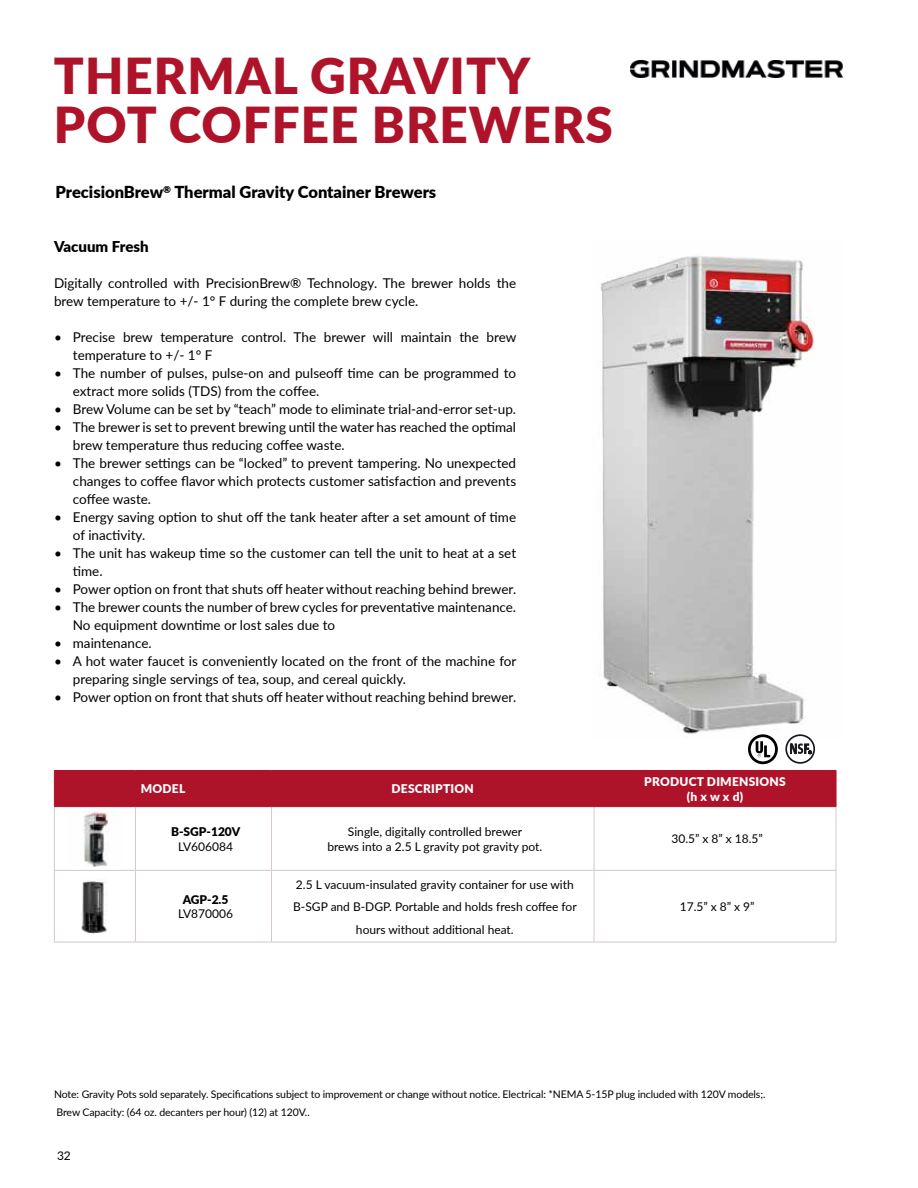
<style>
.page{position:relative;width:918px;height:1188px;background:#fff}
.page>*{position:absolute;margin:0;border:0;box-sizing:border-box;transform-origin:0 0}
.t1{font:900 49.5px/49.5px "Lato";letter-spacing:.02em;color:#ae132a}
.t2{font:900 16.5px "Lato";color:#000}
.t3{font:900 15px "Lato";color:#000}
.t4{font:13.5px/18px "Lato";color:#000}
.t5{font:12px/22.5px "Lato";color:#000;text-align:center}
.t6{font:900 12px/14.4px "Lato";letter-spacing:.02em;color:#fff;text-align:center}
.t7{font:900 12px "Lato";color:#000}
.t8{font:10.5px/18px "Lato";letter-spacing:-.01em;color:#000}
</style>
<div class="page">
<img style="left:600px;top:256px;width:215px;height:481px">
<div style="left:55px;top:771px;width:781px;height:35px;background:#ae132a"></div>
<hr style="left:54px;top:807px;width:1px;height:63px;background:#d4c8c8">
<hr style="left:135px;top:807px;width:1px;height:63px;background:#d4c8c8">
<hr style="left:271px;top:807px;width:1px;height:63px;background:#d4c8c8">
<hr style="left:54px;top:871px;width:1px;height:71px;background:#d4c8c8">
<hr style="left:135px;top:871px;width:1px;height:71px;background:#d4c8c8">
<hr style="left:271px;top:871px;width:1px;height:71px;background:#d4c8c8">
<hr style="left:54px;top:870px;width:81px;height:1px;background:#d4c8c8">
<hr style="left:135px;top:870px;width:136px;height:1px;background:#d4c8c8">
<hr style="left:271px;top:870px;width:323px;height:1px;background:#d4c8c8">
<hr style="left:54px;top:942px;width:81px;height:1px;background:#d4c8c8">
<hr style="left:135px;top:942px;width:136px;height:1px;background:#d4c8c8">
<hr style="left:271px;top:942px;width:323px;height:1px;background:#d4c8c8">
<hr style="left:594px;top:807px;width:1px;height:63px;background:#d4c8c8">
<hr style="left:594px;top:871px;width:1px;height:71px;background:#d4c8c8">
<hr style="left:836px;top:807px;width:1px;height:63px;background:#d4c8c8">
<hr style="left:836px;top:871px;width:1px;height:71px;background:#d4c8c8">
<hr style="left:594px;top:870px;width:242px;height:1px;background:#d4c8c8">
<hr style="left:594px;top:942px;width:242px;height:1px;background:#d4c8c8">
<hr style="left:54px;top:770px;width:81px;height:1px;background:#ae132a">
<hr style="left:54px;top:771px;width:1px;height:35px;background:#ae132a">
<hr style="left:135px;top:770px;width:136px;height:1px;background:#ae132a">
<hr style="left:271px;top:770px;width:323px;height:1px;background:#ae132a">
<hr style="left:594px;top:770px;width:242px;height:1px;background:#ae132a">
<hr style="left:594px;top:771px;width:1px;height:35px;background:#ae132a">
<hr style="left:836px;top:771px;width:1px;height:35px;background:#ae132a">
<hr style="left:54px;top:806px;width:81px;height:1px;background:#ae132a">
<hr style="left:271px;top:806px;width:323px;height:1px;background:#ae132a">
<hr style="left:594px;top:806px;width:242px;height:1px;background:#ae132a">
<hr style="left:271px;top:771px;width:1px;height:35px;background:#ae132a">
<hr style="left:135px;top:806px;width:136px;height:1px;background:#ae132a">
<img style="left:83px;top:810px;width:30px;height:57px">
<img style="left:81px;top:878px;width:26px;height:56px">
<div style="left:785px;top:734px;width:30px;height:30px;border:2px solid #18171c;border-radius:50%"></div>
<svg style="left:790px;top:742px;width:22px;height:13px"></svg>
<svg style="left:748px;top:734px;width:30px;height:30px"></svg>
<img style="left:630px;top:60px;width:213px;height:18px">
<h1 class="t1" style="left:54px;top:49px;width:560px">THERMAL GRAVITY<br>POT COFFEE BREWERS</h1>
<p class="t2" style="left:56px;top:180px;width:382px">PrecisionBrew<sup>®</sup> Thermal Gravity Container Brewers</p>
<p class="t3" style="left:54px;top:235px;width:96px">Vacuum Fresh</p>
<p class="t4" style="left:54px;top:274px;width:464px">Digitally controlled with PrecisionBrew® Technology. The brewer holds the brew temperature to +/- 1° F during the complete brew cycle.</p>
<p class="t4" style="left:73px;top:328px;width:445px;text-indent:-19px">• Precise brew temperature control. The brewer will maintain the brew temperature to +/- 1° F</p>
<p class="t4" style="left:73px;top:364px;width:445px;text-indent:-19px">• The number of pulses, pulse-on and pulseoff time can be programmed to extract more solids (TDS) from the coffee.</p>
<p class="t4" style="left:54px;top:400px;width:464px">• Brew Volume can be set by “teach” mode to eliminate trial-and-error set-up.</p>
<p class="t4" style="left:73px;top:418px;width:445px;text-indent:-19px">• The brewer is set to prevent brewing until the water has reached the optimal brew temperature thus reducing coffee waste.</p>
<p class="t4" style="left:73px;top:453px;width:445px;text-align:justify;text-indent:-19px">• The brewer settings can be “locked” to prevent tampering. No unexpected changes to coffee flavor which protects customer satisfaction and prevents coffee waste.</p>
<p class="t4" style="left:73px;top:507px;width:445px;text-indent:-19px">• Energy saving option to shut off the tank heater after a set amount of time of inactivity.</p>
<p class="t4" style="left:73px;top:543px;width:445px;text-indent:-19px">• The unit has wakeup time so the customer can tell the unit to heat at a set time.</p>
<p class="t4" style="left:54px;top:579px;width:464px">• Power option on front that shuts off heater without reaching behind brewer.</p>
<p class="t4" style="left:73px;top:597px;width:445px;text-indent:-19px">• The brewer counts the number of brew cycles for preventative maintenance.<br>No equipment downtime or lost sales due to</p>
<p class="t4" style="left:54px;top:633px;width:99px">• maintenance.</p>
<p class="t4" style="left:73px;top:651px;width:445px;text-indent:-19px">• A hot water faucet is conveniently located on the front of the machine for preparing single servings of tea, soup, and cereal quickly.</p>
<p class="t4" style="left:54px;top:687px;width:464px">• Power option on front that shuts off heater without reaching behind brewer.</p>
<p class="t6" style="left:141px;top:781px;width:46px">MODEL</p>
<p class="t6" style="left:392px;top:781px;width:84px">DESCRIPTION</p>
<p class="t6" style="left:644px;top:774px;width:143px">PRODUCT DIMENSIONS (h x w x d)</p>
<p class="t7" style="left:171px;top:823px;width:71px">B-SGP-120V</p>
<p class="t5" style="left:178px;top:834px;width:56px">LV606084</p>
<p class="t5" style="left:327px;top:824px;width:216px;line-height:14.4px">Single, digitally controlled brewer<br>brews into a 2.5 L gravity pot gravity pot.</p>
<p class="t5" style="left:671px;top:827px;width:93px">30.5” x 8” x 18.5”</p>
<p class="t7" style="left:183px;top:890px;width:47px">AGP-2.5</p>
<p class="t5" style="left:178px;top:902px;width:56px">LV870006</p>
<p class="t5" style="left:293px;top:872px;width:285px">2.5 L vacuum-insulated gravity container for use with<br>B-SGP and B-DGP. Portable and holds fresh coffee for hours without additional heat.</p>
<p class="t5" style="left:680px;top:895px;width:76px">17.5” x 8” x 9”</p>
<p class="t8" style="left:54px;top:1085px;width:713px">Note: Gravity Pots sold separately. Specifications subject to improvement or change without notice. Electrical: *NEMA 5-15P plug included with 120V models;.<br>Brew Capacity: (64 oz. decanters per hour) (12) at 120V..</p>
<p class="t5" style="left:57px;top:1144px;width:15px">32</p>
</div>
